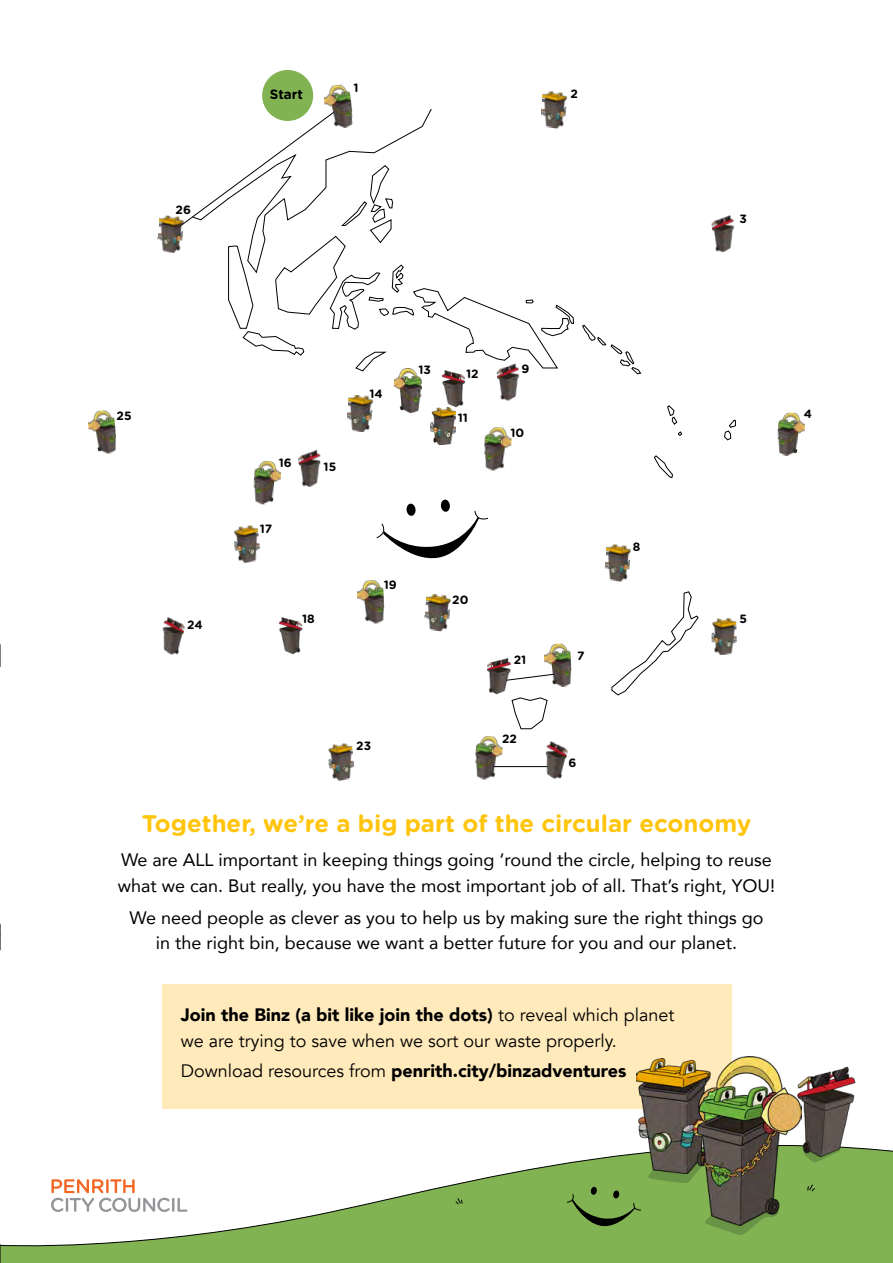
<style>
.page{position:relative;width:893px;height:1263px;background:#fff}
.page>*{position:absolute;margin:0;border:0;box-sizing:border-box;transform-origin:0 0}
.t1{font:700 24px "Gotham Rounded";color:#ffc40c}
.t2{font:18px/25.5px "Avenir";color:#000}
.t3{font:18px/25.5px "Avenir";color:#000}
.t4{font:900 18px "Avenir";color:#000}
.t5{font:700 13.5px "Gotham Rounded";color:#000}
.t6{font:700 12px "Gotham Rounded";color:#000}
.s1{font-weight:900}
.s2{font-weight:400}
</style>
<div class="page">
<svg style="left:582px;top:324px;width:60px;height:51px"></svg>
<svg style="left:653px;top:455px;width:20px;height:23px"></svg>
<svg style="left:667px;top:405px;width:15px;height:31px"></svg>
<svg style="left:724px;top:419px;width:12px;height:22px"></svg>
<svg style="left:611px;top:591px;width:88px;height:105px"></svg>
<svg style="left:511px;top:697px;width:37px;height:33px"></svg>
<svg style="left:511px;top:675px;width:32px;height:6px"></svg>
<hr style="left:487px;top:766px;width:67px;height:1px;background:#000">
<svg style="left:184px;top:109px;width:390px;height:263px"></svg>
<svg style="left:0;top:644px;width:1px;height:23px"></svg>
<div style="left:262px;top:70px;width:51px;height:51px;background:#82b353;border-radius:50%"></div>
<svg style="left:0;top:1108px;width:893px;height:155px"></svg>
<svg style="left:406px;top:503px;width:10px;height:13px"></svg>
<div style="left:162px;top:984px;width:569px;height:124px;background:#ffeabb"></div>
<svg style="left:803px;top:1158px;width:39px;height:5px"></svg>
<img style="left:802px;top:1066px;width:54px;height:92px">
<img style="left:636px;top:1058px;width:61px;height:91px">
<img style="left:697px;top:1056px;width:105px;height:170px">
<img style="left:539px;top:91px;width:29px;height:38px">
<img style="left:322px;top:84px;width:32px;height:46px">
<img style="left:711px;top:215px;width:24px;height:38px">
<img style="left:777px;top:412px;width:28px;height:44px">
<img style="left:711px;top:618px;width:26px;height:37px">
<img style="left:539px;top:741px;width:29px;height:38px">
<img style="left:543px;top:643px;width:29px;height:44px">
<img style="left:604px;top:544px;width:27px;height:38px">
<img style="left:496px;top:363px;width:27px;height:38px">
<img style="left:484px;top:427px;width:28px;height:44px">
<img style="left:431px;top:408px;width:25px;height:36px">
<img style="left:441px;top:370px;width:24px;height:37px">
<img style="left:395px;top:369px;width:26px;height:43px">
<img style="left:347px;top:394px;width:26px;height:38px">
<img style="left:298px;top:450px;width:23px;height:37px">
<img style="left:253px;top:461px;width:29px;height:44px">
<img style="left:233px;top:525px;width:27px;height:38px">
<img style="left:279px;top:617px;width:23px;height:37px">
<img style="left:357px;top:580px;width:28px;height:44px">
<img style="left:424px;top:594px;width:27px;height:38px">
<img style="left:487px;top:658px;width:24px;height:36px">
<img style="left:475px;top:736px;width:28px;height:44px">
<img style="left:328px;top:743px;width:27px;height:38px">
<img style="left:162px;top:617px;width:23px;height:38px">
<img style="left:88px;top:410px;width:28px;height:44px">
<img style="left:157px;top:215px;width:27px;height:38px">
<svg style="left:376px;top:510px;width:113px;height:49px"></svg>
<div style="left:441px;top:499px;width:9px;height:13px;background:#000;border-radius:50%"></div>
<svg style="left:567px;top:1149px;width:212px;height:86px;background:#718c50"></svg>
<svg style="left:807px;top:1184px;width:9px;height:8px"></svg>
<svg style="left:455px;top:1198px;width:8px;height:7px"></svg>
<svg style="left:51px;top:1179px;width:137px;height:33px"></svg>
<svg style="left:0;top:924px;width:1px;height:26px"></svg>
<p class="t6" style="left:176px;top:201px;width:17px">26</p>
<p class="t5" style="left:270px;top:84px;width:35px">Start</p>
<p class="t6" style="left:354px;top:79px;width:7px">1</p>
<p class="t6" style="left:571px;top:85px;width:9px">2</p>
<p class="t6" style="left:739px;top:210px;width:9px">3</p>
<p class="t6" style="left:117px;top:407px;width:17px">25</p>
<p class="t6" style="left:187px;top:616px;width:17px">24</p>
<p class="t6" style="left:279px;top:454px;width:15px">16</p>
<p class="t6" style="left:260px;top:519px;width:14px">17</p>
<p class="t6" style="left:324px;top:458px;width:14px">15</p>
<p class="t6" style="left:302px;top:610px;width:14px">18</p>
<p class="t6" style="left:369px;top:385px;width:15px">14</p>
<p class="t6" style="left:418px;top:361px;width:14px">13</p>
<p class="t6" style="left:466px;top:365px;width:14px">12</p>
<p class="t6" style="left:458px;top:409px;width:12px">11</p>
<p class="t6" style="left:522px;top:360px;width:9px">9</p>
<p class="t6" style="left:510px;top:423px;width:15px">10</p>
<p class="t6" style="left:384px;top:576px;width:15px">19</p>
<p class="t6" style="left:452px;top:591px;width:18px">20</p>
<p class="t6" style="left:514px;top:650px;width:14px">21</p>
<p class="t6" style="left:356px;top:737px;width:16px">23</p>
<p class="t6" style="left:502px;top:730px;width:16px">22</p>
<p class="t6" style="left:577px;top:647px;width:9px">7</p>
<p class="t6" style="left:568px;top:753px;width:9px">6</p>
<p class="t6" style="left:633px;top:538px;width:9px">8</p>
<p class="t6" style="left:739px;top:610px;width:9px">5</p>
<p class="t1" style="left:142px;top:806px;width:611px">Together, we’re a big part of the circular economy</p>
<p class="t2" style="left:118px;top:847px;width:659px">We are ALL important in keeping things going ‘round the circle, helping to reuse what we can. But really, you have the most important job of all. That’s right, YOU!</p>
<p class="t2" style="left:130px;top:904px;width:635px;text-align:center">We need people as clever as you to help us by making sure the right things go in the right bin, because we want a better future for you and our planet.</p>
<p class="t3" style="left:181px;top:1003px;width:495px"><span class="s1">Join the Binz (a bit like join the dots)</span> to reveal which planet we are trying to save when we sort our waste properly.</p>
<p class="t4" style="left:181px;top:1055px;width:447px"><span class="s2">Download resources from</span> penrith.city/binzadventures</p>
<p class="t6" style="left:804px;top:405px;width:10px">4</p>
</div>
